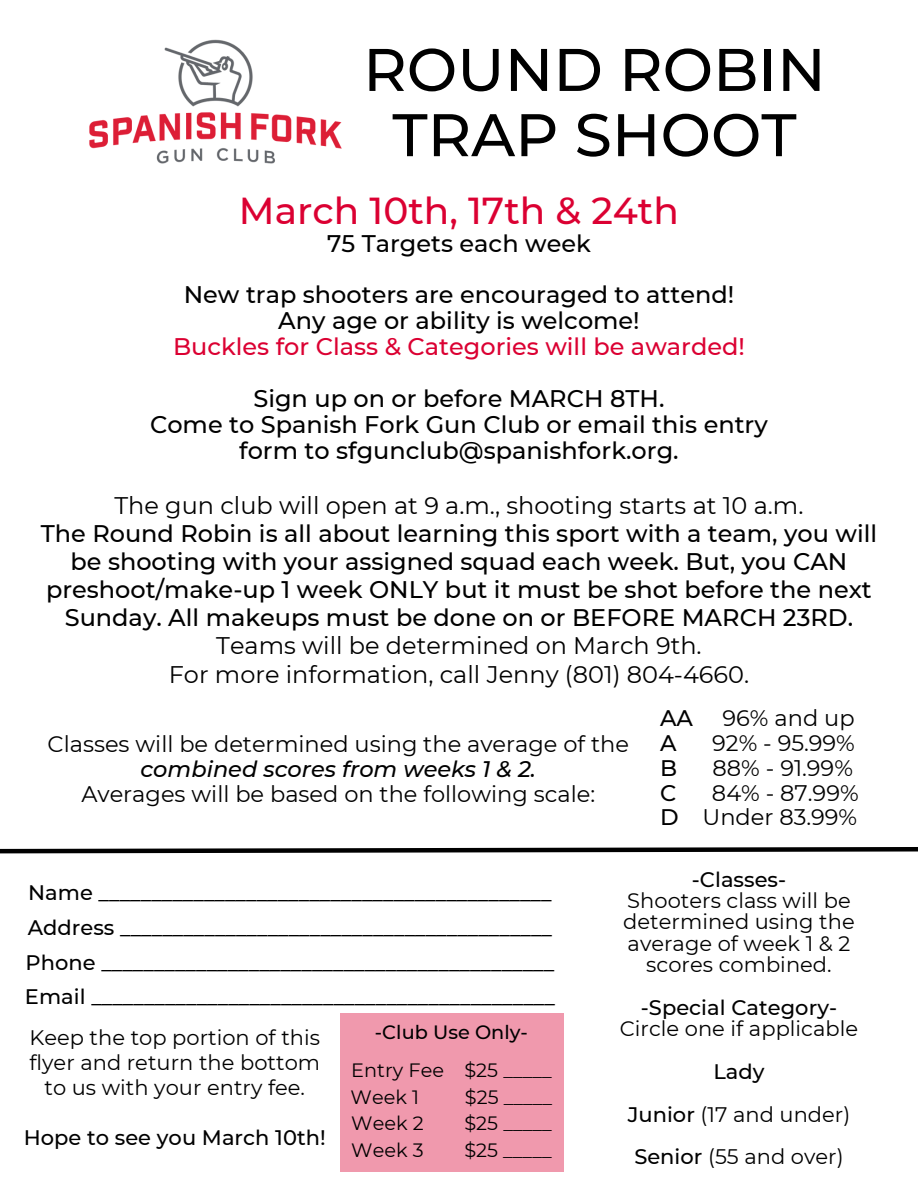
<style>
.page{position:relative;width:918px;height:1188px;background:#fff}
.page>*{position:absolute;margin:0;border:0;box-sizing:border-box;transform-origin:0 0}
.t1{font:500 60px/65.2px "Montserrat";color:#000;text-align:center}
.t2{font:500 37.5px "Montserrat";color:#db0032}
.t3{font:500 24px/28.2px "Montserrat";color:#000;text-align:center}
.t4{font:22.5px/24.8px "Montserrat";color:#000;text-align:center}
.t5{font:500 22.5px "Montserrat";color:#000}
.t6{font:500 21px/34.8px "Montserrat";color:#000}
.t7{font:21px/25px "Montserrat";color:#000;text-align:center}
.t8{font:19.35px "Montserrat";color:#000}
.t9{font:500 19.35px "Montserrat";color:#000}
.s1{color:#db0032}
.s2{font-weight:400}
.s3{font-weight:500;font-style:italic}
.s4{font-weight:500}
</style>
<div class="page">
<img style="left:89px;top:39px;width:253px;height:125px">
<svg style="left:0;top:847px;width:918px;height:7px"></svg>
<div style="left:340px;top:1013px;width:223px;height:158px;background:#f099ad"></div>
<h4 class="t1" style="left:363px;top:37px;width:464px">ROUND ROBIN<br>TRAP SHOOT</h4>
<h1 class="t2" style="left:239px;top:187px;width:442px">March 10th, 17th &amp; 24th</h1>
<h1 class="t3" style="left:327px;top:229px;width:265px">75 Targets each week</h1>
<h2 class="t3" style="left:173px;top:282px;width:573px;line-height:25.8px">New trap shooters are encouraged to attend!<br>Any age or ability is welcome!<br><span class="s1">Buckles for Class &amp; Categories will be awarded!</span></h2>
<h3 class="t3" style="left:150px;top:385px;width:619px;line-height:25.8px">Sign up on or before MARCH 8TH.<br>Come to Spanish Fork Gun Club or email this entry form to sfgunclub@spanishfork.org.</h3>
<h3 class="t3" style="left:41px;top:491px;width:838px"><span class="s2">The gun club will open at 9 a.m., shooting starts at 10 a.m.<br></span>The Round Robin is all about learning this sport with a team, you will be shooting with your assigned squad each week. But, you CAN preshoot/make-up 1 week ONLY but it must be shot before the next Sunday. All makeups must be done on or BEFORE MARCH 23RD.<br><span class="s2">Teams will be determined on March 9th.<br>For more information, call Jenny (801) 804-4660.</span></h3>
<h4 class="t4" style="left:48px;top:732px;width:583px">Classes will be determined using the average of the <span class="s3">combined scores from weeks 1 &amp; 2.<br></span>Averages will be based on the following scale:</h4>
<h4 class="t5" style="left:660px;top:705px;width:34px">AA</h4>
<h4 class="t4" style="left:723px;top:706px;width:134px">96% and up</h4>
<h4 class="t5" style="left:660px;top:729px;width:18px">A</h4>
<h4 class="t4" style="left:712px;top:731px;width:144px">92% - 95.99%</h4>
<h4 class="t5" style="left:660px;top:754px;width:19px">B</h4>
<h4 class="t4" style="left:713px;top:755px;width:142px">88% - 91.99%</h4>
<h4 class="t5" style="left:660px;top:779px;width:18px">C</h4>
<h4 class="t4" style="left:660px;top:780px;width:200px;text-align:right">84% - 87.99%<br><span class="s4">D</span> Under 83.99%</h4>
<p class="t6" style="left:25px;top:875px;width:531px">Name ___________________________________________ Address _________________________________________ Phone ___________________________________________ Email ____________________________________________</p>
<p class="t7" style="left:29px;top:1025px;width:292px">Keep the top portion of this flyer and return the bottom to us with your entry fee.</p>
<p class="t6" style="left:24px;top:1120px;width:304px">Hope to see you March 10th!</p>
<p class="t9" style="left:375px;top:1021px;width:155px">-Club Use Only-</p>
<p class="t8" style="left:351px;top:1059px;width:202px">Entry Fee $25 _____</p>
<p class="t8" style="left:351px;top:1085px;width:70px">Week 1</p>
<p class="t8" style="left:465px;top:1085px;width:89px">$25 _____</p>
<h5 class="t8" style="left:351px;top:1112px;width:74px">Week 2</h5>
<h5 class="t8" style="left:464px;top:1112px;width:89px">$25 _____</h5>
<p class="t8" style="left:351px;top:1138px;width:74px">Week 3</p>
<p class="t8" style="left:464px;top:1138px;width:89px">$25 _____</p>
<p class="t6" style="left:692px;top:862px;width:96px">-Classes-</p>
<h5 class="t7" style="left:623px;top:890px;width:233px;line-height:21.3px;text-align:left">Shooters class will be determined using the</h5>
<h5 class="t7" style="left:628px;top:931px;width:224px">average of week 1 &amp; 2</h5>
<p class="t7" style="left:646px;top:952px;width:187px">scores combined.</p>
<p class="t6" style="left:641px;top:990px;width:198px">-Special Category-</p>
<p class="t7" style="left:620px;top:1016px;width:240px">Circle one if applicable</p>
<p class="t6" style="left:713px;top:1054px;width:53px">Lady</p>
<p class="t7" style="left:628px;top:1102px;width:224px"><span class="s4">Junior</span> (17 and under)</p>
<h5 class="t7" style="left:634px;top:1144px;width:211px"><span class="s4">Senior</span> (55 and over)</h5>
</div>
